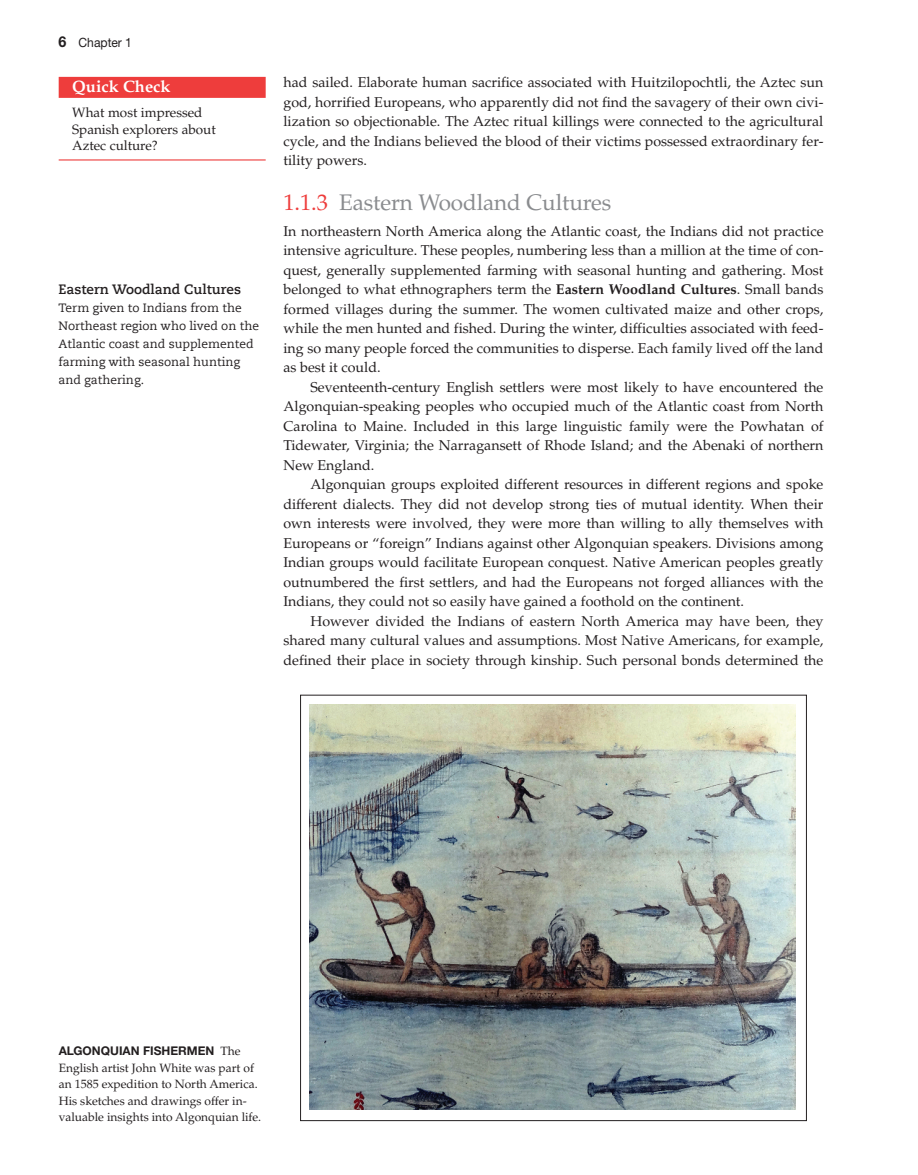
<style>
.page{position:relative;width:918px;height:1175px;background:#fff}
.page>*{position:absolute;margin:0;border:0;box-sizing:border-box;transform-origin:0 0}
.t1{font:22.5px "Palatino LT Pro";letter-spacing:-.005em;color:#8a8c8f}
.t2{font:700 16.5px "Palatino LT Pro";color:#fff}
.t3{font:14.25px/19.5px "Palatino LT Pro";color:#231f20;text-align:justify}
.t4{font:13.5px/16.5px "Palatino LT Pro";color:#231f20}
.t5{font:700 13.5px "Caecilia Com 75";color:#231f20}
.t6{font:12.75px "Helvetica Neue LTW1 G";color:#231f20;scale:.95 1}
.t7{font:12px/16.5px "Palatino LT Pro";color:#231f20}
.t8{font:12px/18px "Caecilia Com 55 Roman";color:#231f20}
.t9{font:700 12px "Helvetica Neue LTW1 G";color:#231f20}
.s1{font-weight:700;font-size:15px}
.s2{color:#ee3d3c}
.s3{font-weight:700}
.s4{font-family:"Palatino LT Pro";font-weight:400}
</style>
<div class="page">
<div style="left:59px;top:77px;width:207px;height:21px;background:#ee3d3c"></div>
<hr style="left:59px;top:159px;width:207px;height:1px;background:#ee3d3c">
<img style="left:310px;top:704px;width:486px;height:406px">
<p class="t6" style="left:58px;top:34px;width:79px"><span class="s1">6</span> Chapter 1</p>
<p class="t2" style="left:72px;top:76px;width:100px">Quick Check</p>
<p class="t4" style="left:72px;top:105px;width:145px">What most impressed<br>Spanish explorers about<br>Aztec culture?</p>
<p class="t5" style="left:58px;top:280px;width:184px">Eastern Woodland Cultures</p>
<p class="t8" style="left:58px;top:299px;width:202px">Term given to Indians from the<br>Northeast region who lived on the<br>Atlantic coast and supplemented farming with seasonal hunting and gathering.</p>
<p class="t3" style="left:284px;top:73px;width:542px">had sailed. Elaborate human sacrifice associated with Huitzilopochtli, the Aztec sun god, horrified Europeans, who apparently did not find the savagery of their own civi&shy;lization so objectionable. The Aztec ritual killings were connected to the agricultural cycle, and the Indians believed the blood of their victims possessed extraordinary fer&shy;tility powers.</p>
<h1 class="t1" style="left:284px;top:189px;width:329px"><span class="s2">1.1.3</span> Eastern Woodland Cultures</h1>
<p class="t3" style="left:284px;top:221px;width:542px">In northeastern North America along the Atlantic coast, the Indians did not practice intensive agriculture. These peoples, numbering less than a million at the time of con&shy;quest, generally supplemented farming with seasonal hunting and gathering. Most belonged to what ethnographers term the <span class="s3">Eastern Woodland Cultures</span>. Small bands formed villages during the summer. The women cultivated maize and other crops, while the men hunted and fished. During the winter, difficulties associated with feed&shy;ing so many people forced the communities to disperse. Each family lived off the land as best it could.</p>
<p class="t3" style="left:284px;top:377px;width:542px;text-indent:27px">Seventeenth-century English settlers were most likely to have encountered the Algonquian-speaking peoples who occupied much of the Atlantic coast from North Carolina to Maine. Included in this large linguistic family were the Powhatan of Tidewater, Virginia; the Narragansett of Rhode Island; and the Abenaki of northern New England.</p>
<p class="t3" style="left:284px;top:475px;width:542px;text-indent:27px">Algonquian groups exploited different resources in different regions and spoke different dialects. They did not develop strong ties of mutual identity. When their own interests were involved, they were more than willing to ally themselves with Europeans or “foreign” Indians against other Algonquian speakers. Divisions among Indian groups would facilitate European conquest. Native American peoples greatly outnumbered the first settlers, and had the Europeans not forged alliances with the Indians, they could not so easily have gained a foothold on the continent.</p>
<p class="t3" style="left:284px;top:611px;width:542px;text-indent:27px">However divided the Indians of eastern North America may have been, they shared many cultural values and assumptions. Most Native Americans, for example, defined their place in society through kinship. Such personal bonds determined the</p>
<p class="t9" style="left:59px;top:1043px;width:183px">ALGONQUIAN FISHERMEN <span class="s4">The</span></p>
<p class="t7" style="left:59px;top:1059px;width:204px">English artist John White was part of an 1585 expedition to North America.<br>His sketches and drawings offer in&shy;valuable insights into Algonquian life.</p>
</div>
